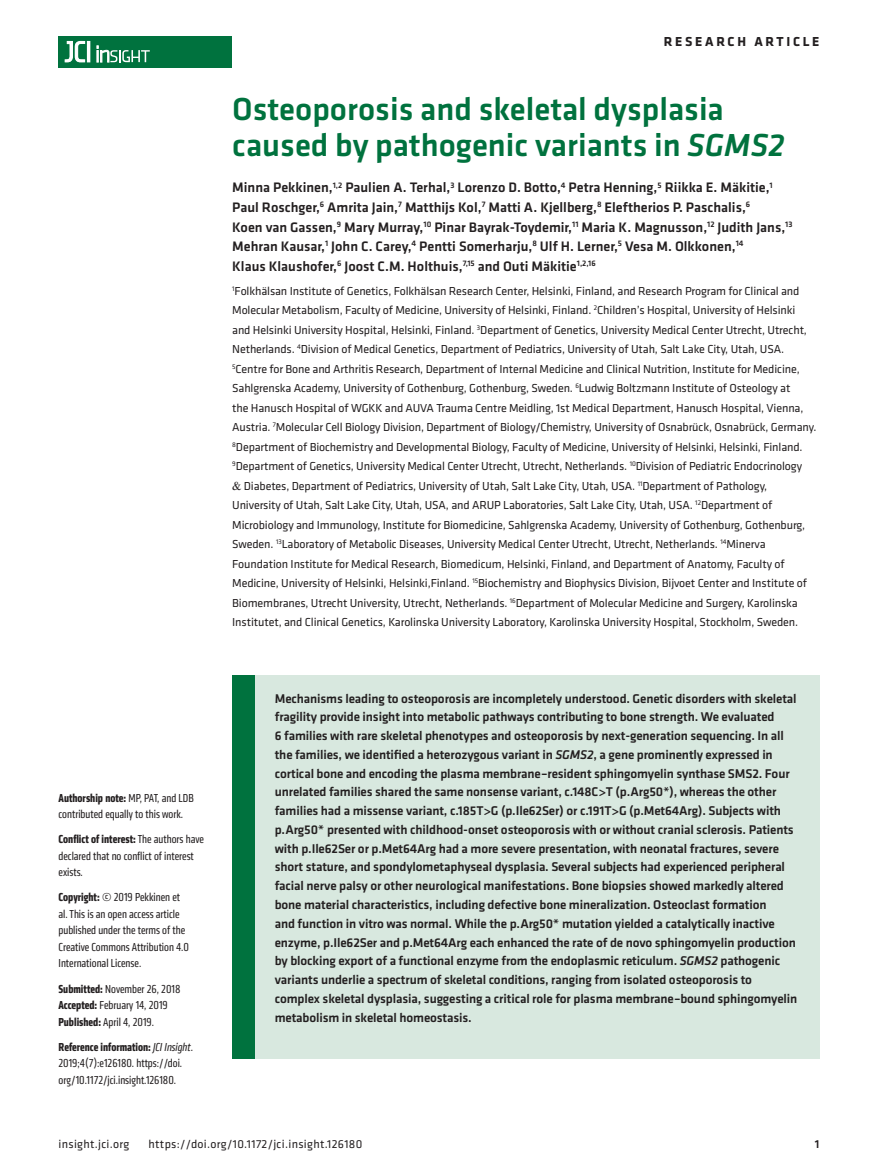
<style>
.page{position:relative;width:878px;height:1175px;background:#fff}
.page>*{position:absolute;margin:0;border:0;box-sizing:border-box;transform-origin:0 0}
.t1{font:500 33px/36px "Klavika Basic";color:#00723e}
.t2{font:500 14.25px/19.5px "Klavika Basic";color:#231f20}
.t3{font:700 13.5px "Klavika Basic";letter-spacing:.2em;color:#231f20}
.t4{font:500 13.2px/18.8px "Klavika Basic";letter-spacing:-.01em;color:#231f20}
.t5{font:12px/19.5px "Klavika";letter-spacing:-.01em;color:#231f20}
.t6{font:condensed 12px/16.5px "Klavika";color:#231f20}
.t7{font:12px "Klavika Basic";letter-spacing:.025em;color:#231f20}
.t8{font:500 12px "Klavika Basic";color:#231f20}
.s1{font-weight:700}
.s2{font-style:italic}
.s3{font-family:"Times New Roman"}
</style>
<div class="page">
<div style="left:59px;top:36px;width:173px;height:31px;background:#00723e"></div>
<hr style="left:87px;top:41px;width:3px;height:21px;background:#fff">
<svg style="left:64px;top:41px;width:21px;height:22px"></svg>
<svg style="left:97px;top:46px;width:53px;height:16px"></svg>
<div style="left:232px;top:675px;width:587px;height:384px;background:#d8e8df"></div>
<div style="left:232px;top:675px;width:23px;height:384px;background:#00723e"></div>
<p class="t3" style="left:663px;top:32px;width:157px">RESEARCH ARTICLE</p>
<p class="t6" style="left:59px;top:789px;width:137px"><span class="s1">Authorship note:</span> MP, PAT, and LDB contributed equally to this work.</p>
<p class="t6" style="left:59px;top:831px;width:147px"><span class="s1">Conflict of interest:</span> The authors have declared that no conflict of interest exists.</p>
<p class="t6" style="left:59px;top:889px;width:132px"><span class="s1">Copyright:</span> © 2019 Pekkinen et al. This is an open access article published under the terms of the<br>Creative Commons Attribution 4.0<br>International License.</p>
<p class="t6" style="left:59px;top:980px;width:123px"><span class="s1">Submitted:</span> November 26, 2018<br><span class="s1">Accepted:</span> February 14, 2019<br><span class="s1">Published:</span> April 4, 2019.</p>
<p class="t6" style="left:59px;top:1038px;width:136px"><span class="s1">Reference information:</span> <span class="s2">JCI Insight</span>.<br>2019;4(7):e126180. https://doi. org/10.1172/jci.insight.126180.</p>
<h1 class="t1" style="left:232px;top:91px;width:554px">Osteoporosis and skeletal dysplasia caused by pathogenic variants in <span class="s2">SGMS2</span></h1>
<p class="t2" style="left:232px;top:178px;width:562px">Minna Pekkinen,<sup>1,2</sup> Paulien A. Terhal,<sup>3</sup> Lorenzo D. Botto,<sup>4</sup> Petra Henning,<sup>5</sup> Riikka E. Mäkitie,<sup>1<br></sup>Paul Roschger,<sup>6</sup> Amrita Jain,<sup>7</sup> Matthijs Kol,<sup>7</sup> Matti A. Kjellberg,<sup>8</sup> Eleftherios P. Paschalis,<sup>6<br></sup>Koen van Gassen,<sup>9</sup> Mary Murray,<sup>10</sup> Pinar Bayrak-Toydemir,<sup>11</sup> Maria K. Magnusson,<sup>12</sup> Judith Jans,<sup>13<br></sup>Mehran Kausar,<sup>1</sup> John C. Carey,<sup>4</sup> Pentti Somerharju,<sup>8</sup> Ulf H. Lerner,<sup>5</sup> Vesa M. Olkkonen,<sup>14<br></sup>Klaus Klaushofer,<sup>6</sup> Joost C.M. Holthuis,<sup>7,15</sup> and Outi Mäkitie<sup>1,2,16</sup></p>
<p class="t5" style="left:232px;top:280px;width:585px"><sup>1</sup>Folkhälsan Institute of Genetics, Folkhälsan Research Center, Helsinki, Finland, and Research Program for Clinical and Molecular Metabolism, Faculty of Medicine, University of Helsinki, Finland. <sup>2</sup>Children’s Hospital, University of Helsinki and Helsinki University Hospital, Helsinki, Finland. <sup>3</sup>Department of Genetics, University Medical Center Utrecht, Utrecht, Netherlands. <sup>4</sup>Division of Medical Genetics, Department of Pediatrics, University of Utah, Salt Lake City, Utah, USA.<br><sup>5</sup>Centre for Bone and Arthritis Research, Department of Internal Medicine and Clinical Nutrition, Institute for Medicine, Sahlgrenska Academy, University of Gothenburg, Gothenburg, Sweden. <sup>6</sup>Ludwig Boltzmann Institute of Osteology at<br>the Hanusch Hospital of WGKK and AUVA Trauma Centre Meidling, 1st Medical Department, Hanusch Hospital, Vienna, Austria. <sup>7</sup>Molecular Cell Biology Division, Department of Biology/Chemistry, University of Osnabrück, Osnabrück, Germany.<br><sup>8</sup>Department of Biochemistry and Developmental Biology, Faculty of Medicine, University of Helsinki, Helsinki, Finland.<br><sup>9</sup>Department of Genetics, University Medical Center Utrecht, Utrecht, Netherlands. <sup>10</sup>Division of Pediatric Endocrinology<br><span class="s3">&amp;</span> Diabetes, Department of Pediatrics, University of Utah, Salt Lake City, Utah, USA. <sup>11</sup>Department of Pathology, University of Utah, Salt Lake City, Utah, USA, and ARUP Laboratories, Salt Lake City, Utah, USA. <sup>12</sup>Department of Microbiology and Immunology, Institute for Biomedicine, Sahlgrenska Academy, University of Gothenburg, Gothenburg, Sweden. <sup>13</sup>Laboratory of Metabolic Diseases, University Medical Center Utrecht, Utrecht, Netherlands. <sup>14</sup>Minerva Foundation Institute for Medical Research, Biomedicum, Helsinki, Finland, and Department of Anatomy, Faculty of Medicine, University of Helsinki, Helsinki,Finland. <sup>15</sup>Biochemistry and Biophysics Division, Bijvoet Center and Institute of Biomembranes, Utrecht University, Utrecht, Netherlands. <sup>16</sup>Department of Molecular Medicine and Surgery, Karolinska Institutet, and Clinical Genetics, Karolinska University Laboratory, Karolinska University Hospital, Stockholm, Sweden.</p>
<p class="t4" style="left:275px;top:688px;width:524px">Mechanisms leading to osteoporosis are incompletely understood. Genetic disorders with skeletal fragility provide insight into metabolic pathways contributing to bone strength. We evaluated<br>6 families with rare skeletal phenotypes and osteoporosis by next-generation sequencing. In all the families, we identified a heterozygous variant in <span class="s2">SGMS2</span>, a gene prominently expressed in cortical bone and encoding the plasma membrane–resident sphingomyelin synthase SMS2. Four unrelated families shared the same nonsense variant, c.148C&gt;T (p.Arg50*), whereas the other families had a missense variant, c.185T&gt;G (p.Ile62Ser) or c.191T&gt;G (p.Met64Arg). Subjects with p.Arg50* presented with childhood-onset osteoporosis with or without cranial sclerosis. Patients with p.Ile62Ser or p.Met64Arg had a more severe presentation, with neonatal fractures, severe short stature, and spondylometaphyseal dysplasia. Several subjects had experienced peripheral facial nerve palsy or other neurological manifestations. Bone biopsies showed markedly altered bone material characteristics, including defective bone mineralization. Osteoclast formation<br>and function in vitro was normal. While the p.Arg50* mutation yielded a catalytically inactive enzyme, p.Ile62Ser and p.Met64Arg each enhanced the rate of de novo sphingomyelin production by blocking export of a functional enzyme from the endoplasmic reticulum. <span class="s2">SGMS2</span> pathogenic variants underlie a spectrum of skeletal conditions, ranging from isolated osteoporosis to complex skeletal dysplasia, suggesting a critical role for plasma membrane–bound sphingomyelin metabolism in skeletal homeostasis.</p>
<p class="t7" style="left:58px;top:1135px;width:72px">insight.jci.org</p>
<p class="t7" style="left:148px;top:1135px;width:215px">https://doi.org/10.1172/jci.insight.126180</p>
<p class="t8" style="left:814px;top:1135px;width:6px">1</p>
</div>
